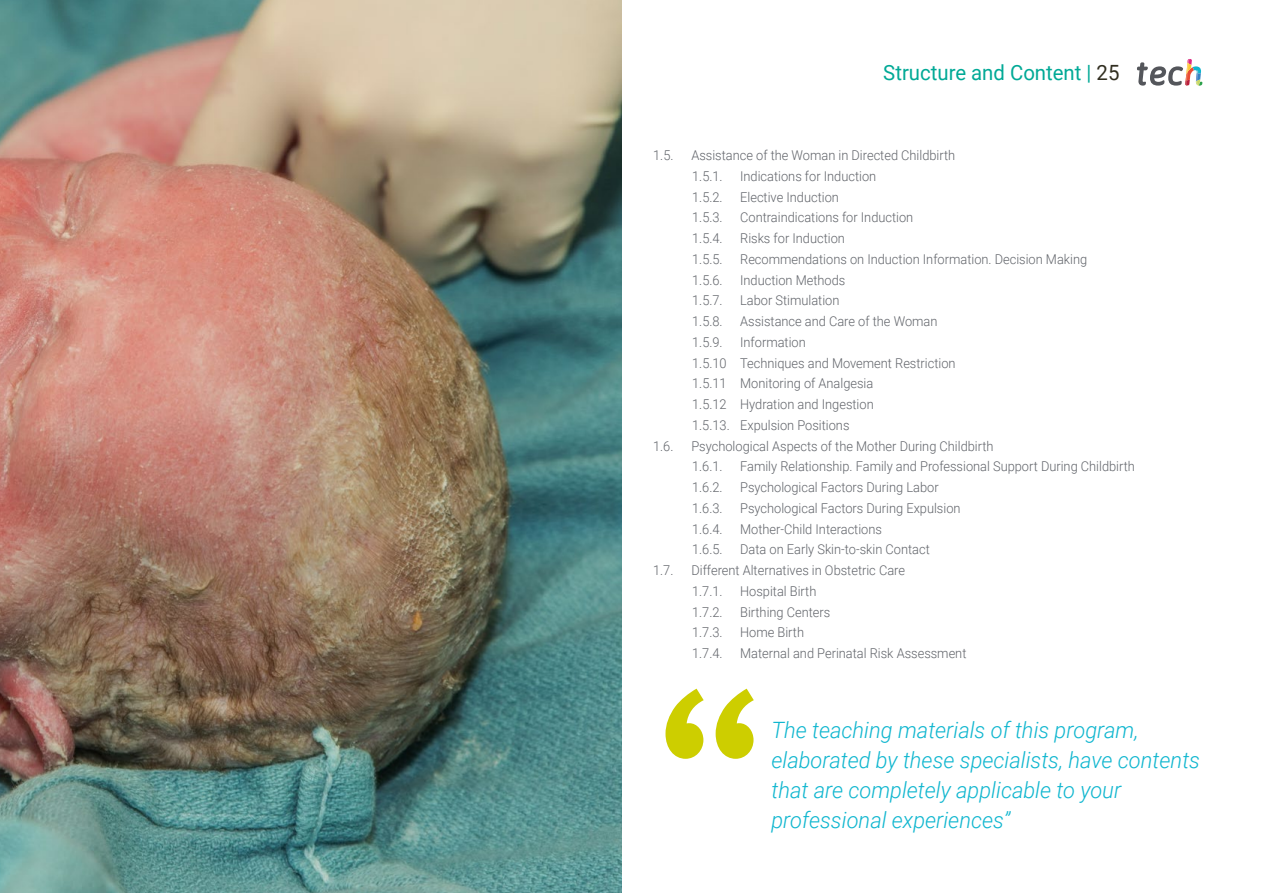
<style>
.page{position:relative;width:1263px;height:893px;background:#fff}
.page>*{position:absolute;margin:0;border:0;box-sizing:border-box;transform-origin:0 0}
.t1{font:italic 300 22.5px/30px "Roboto";color:#0fb6cf}
.t2{font:21px "Roboto";color:#00a996}
.t3{font:300 13.5px/20.7px "Roboto";color:#61646a;scale:.95 1}
.s1{color:#312e20}
</style>
<div class="page">
<img style="left:0;top:0;width:622px;height:893px">
<svg style="left:1137px;top:59px;width:65px;height:27px"></svg>
<svg style="left:665px;top:689px;width:89px;height:70px"></svg>
<h2 class="t2" style="left:883px;top:57px;width:238px">Structure and Content | <span class="s1">25</span></h2>
<p class="t3" style="left:653px;top:144px;width:23px">1.5.</p>
<p class="t3" style="left:691px;top:144px;width:279px">Assistance of the Woman in Directed Childbirth<br>1.5.1.</p>
<p class="t3" style="left:740px;top:165px;width:145px">Indications for Induction</p>
<p class="t3" style="left:692px;top:186px;width:34px">1.5.2.</p>
<p class="t3" style="left:740px;top:186px;width:105px">Elective Induction</p>
<p class="t3" style="left:692px;top:207px;width:34px">1.5.3.</p>
<p class="t3" style="left:740px;top:207px;width:184px">Contraindications for Induction</p>
<p class="t3" style="left:692px;top:227px;width:34px">1.5.4.</p>
<p class="t3" style="left:740px;top:227px;width:112px">Risks for Induction</p>
<p class="t3" style="left:692px;top:248px;width:34px">1.5.5.</p>
<p class="t3" style="left:740px;top:248px;width:367px">Recommendations on Induction Information. Decision Making</p>
<p class="t3" style="left:692px;top:269px;width:34px">1.5.6.</p>
<p class="t3" style="left:740px;top:269px;width:112px">Induction Methods</p>
<p class="t3" style="left:692px;top:290px;width:34px">1.5.7.</p>
<p class="t3" style="left:740px;top:290px;width:106px">Labor Stimulation</p>
<p class="t3" style="left:692px;top:310px;width:34px">1.5.8.</p>
<p class="t3" style="left:740px;top:310px;width:209px">Assistance and Care of the Woman</p>
<p class="t3" style="left:692px;top:331px;width:34px">1.5.9.</p>
<p class="t3" style="left:692px;top:331px;width:279px;text-indent:48px">Information<br>1.5.10 Techniques and Movement Restriction<br>1.5.11 Monitoring of Analgesia<br>1.5.12 Hydration and Ingestion<br>1.5.13. Expulsion Positions</p>
<p class="t3" style="left:653px;top:435px;width:23px">1.6.</p>
<p class="t3" style="left:691px;top:435px;width:320px">Psychological Aspects of the Mother During Childbirth<br>1.6.1.</p>
<p class="t3" style="left:740px;top:456px;width:417px">Family Relationship. Family and Professional Support During Childbirth</p>
<p class="t3" style="left:692px;top:476px;width:34px">1.6.2.</p>
<p class="t3" style="left:740px;top:476px;width:210px">Psychological Factors During Labor</p>
<p class="t3" style="left:692px;top:497px;width:34px">1.6.3.</p>
<p class="t3" style="left:740px;top:497px;width:233px">Psychological Factors During Expulsion</p>
<p class="t3" style="left:692px;top:518px;width:34px">1.6.4.</p>
<p class="t3" style="left:740px;top:518px;width:151px">Mother-Child Interactions</p>
<p class="t3" style="left:692px;top:539px;width:34px">1.6.5.</p>
<p class="t3" style="left:740px;top:539px;width:201px">Data on Early Skin-to-skin Contact</p>
<p class="t3" style="left:653px;top:559px;width:23px">1.7.</p>
<p class="t3" style="left:691px;top:559px;width:226px">Different Alternatives in Obstetric Care<br>1.7.1.</p>
<p class="t3" style="left:740px;top:580px;width:82px">Hospital Birth</p>
<p class="t3" style="left:692px;top:601px;width:34px">1.7.2.</p>
<p class="t3" style="left:740px;top:601px;width:96px">Birthing Centers</p>
<p class="t3" style="left:692px;top:622px;width:34px">1.7.3.</p>
<p class="t3" style="left:740px;top:622px;width:69px">Home Birth</p>
<p class="t3" style="left:692px;top:642px;width:34px">1.7.4.</p>
<p class="t3" style="left:740px;top:642px;width:240px">Maternal and Perinatal Risk Assessment</p>
<h1 class="t1" style="left:771px;top:714px;width:430px">The teaching materials of this program, elaborated by these specialists, have contents that are completely applicable to your professional experiences”</h1>
</div>
